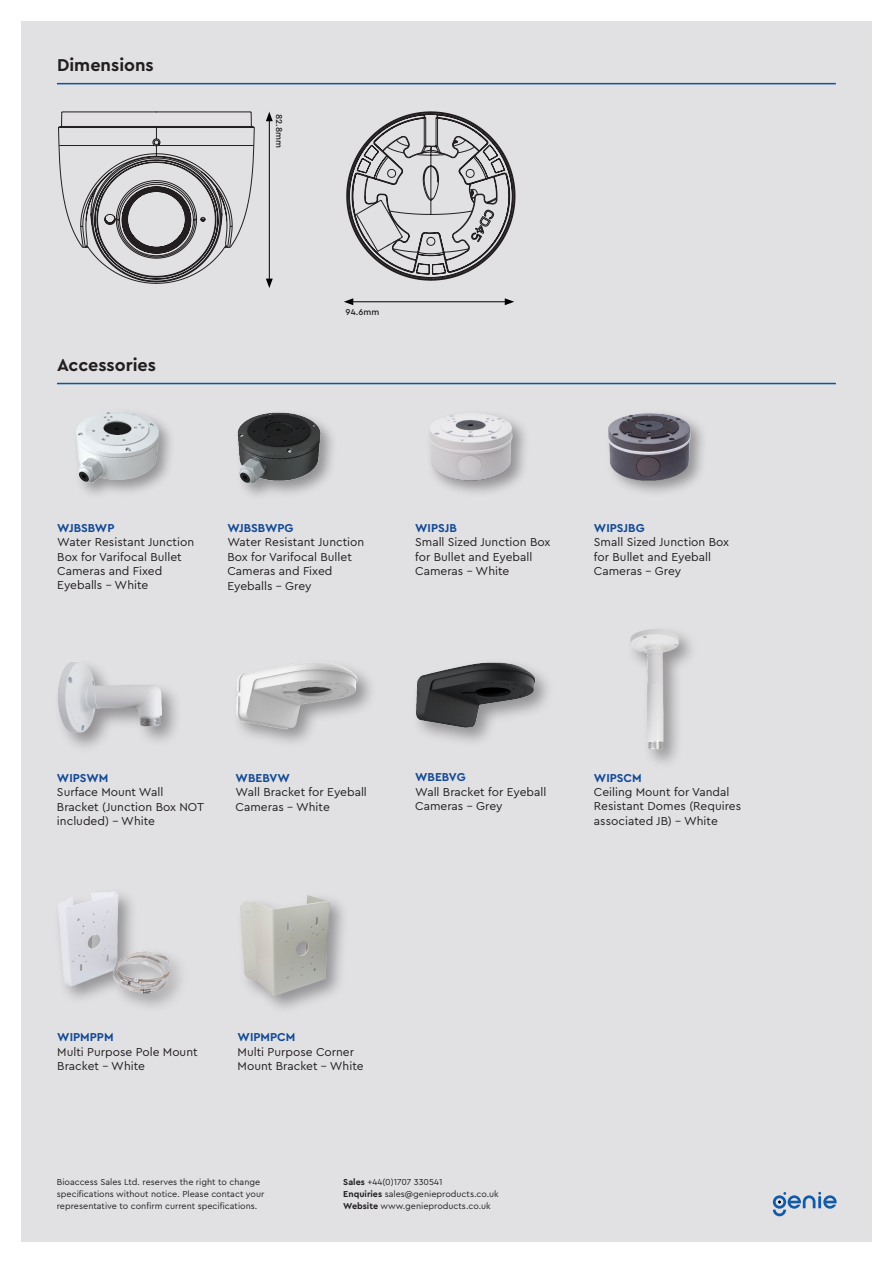
<style>
.page{position:relative;width:893px;height:1263px;background:#fff}
.page>*{position:absolute;margin:0;border:0;box-sizing:border-box;transform-origin:0 0}
.t1{font:700 18px "Cera Pro";color:#231f20}
.t2{font:12px/14.4px "Cera Pro";color:#231f20}
.t3{font:700 12px "Cera Pro";color:#124994}
.t4{font:9px/12px "Cera Pro";color:#231f20}
.t5{font:500 9px "Cera Pro";color:#231f20}
.s1{font-weight:700}
</style>
<div class="page">
<div style="left:21px;top:21px;width:851px;height:1221px;background:#e1e1e4"></div>
<svg style="left:773px;top:1192px;width:64px;height:24px"></svg>
<hr style="left:57px;top:383px;width:779px;height:1px;background:#09559e">
<img style="left:429px;top:414px;width:96px;height:79px">
<img style="left:608px;top:413px;width:95px;height:80px">
<img style="left:58px;top:662px;width:119px;height:85px">
<img style="left:236px;top:663px;width:135px;height:79px">
<div style="left:411px;top:658px;width:144px;height:90px;background:#231f20;opacity:.41"></div>
<img style="left:411px;top:658px;width:128px;height:76px">
<img style="left:58px;top:892px;width:123px;height:115px">
<div style="left:236px;top:890px;width:114px;height:125px;background:#231f20;opacity:.41"></div>
<img style="left:236px;top:890px;width:114px;height:113px">
<img style="left:76px;top:412px;width:95px;height:82px">
<img style="left:237px;top:412px;width:96px;height:84px">
<img style="left:630px;top:629px;width:62px;height:134px">
<hr style="left:57px;top:83px;width:779px;height:1px;background:#09559e">
<hr style="left:269px;top:119px;width:1px;height:162px;background:#000">
<svg style="left:266px;top:112px;width:7px;height:9px"></svg>
<svg style="left:266px;top:279px;width:7px;height:9px"></svg>
<hr style="left:351px;top:301px;width:156px;height:1px;background:#000">
<svg style="left:344px;top:298px;width:9px;height:7px"></svg>
<svg style="left:505px;top:298px;width:9px;height:7px"></svg>
<svg style="left:58px;top:112px;width:197px;height:172px"></svg>
<svg style="left:346px;top:112px;width:169px;height:168px"></svg>
<p class="t1" style="left:57px;top:53px;width:98px">Dimensions</p>
<p class="t5" style="left:285px;top:114px;width:36px;rotate:90deg">82.8mm</p>
<p class="t1" style="left:57px;top:353px;width:100px">Accessories</p>
<p class="t5" style="left:346px;top:306px;width:35px">94.6mm</p>
<p class="t3" style="left:57px;top:520px;width:59px">WJBSBWP</p>
<p class="t2" style="left:57px;top:534px;width:138px">Water Resistant Junction<br>Box for Varifocal Bullet<br>Cameras and Fixed<br>Eyeballs - White</p>
<p class="t3" style="left:227px;top:520px;width:68px">WJBSBWPG</p>
<p class="t2" style="left:227px;top:534px;width:138px">Water Resistant Junction<br>Box for Varifocal Bullet<br>Cameras and Fixed<br>Eyeballs - Grey</p>
<p class="t3" style="left:415px;top:520px;width:43px">WIPSJB</p>
<p class="t2" style="left:415px;top:534px;width:137px">Small Sized Junction Box for Bullet and Eyeball<br>Cameras - White</p>
<p class="t3" style="left:594px;top:520px;width:52px">WIPSJBG</p>
<p class="t2" style="left:594px;top:534px;width:137px">Small Sized Junction Box for Bullet and Eyeball<br>Cameras - Grey</p>
<p class="t3" style="left:57px;top:770px;width:53px">WIPSWM</p>
<p class="t2" style="left:57px;top:784px;width:149px">Surface Mount Wall<br>Bracket (Junction Box NOT included) - White</p>
<p class="t3" style="left:236px;top:770px;width:56px">WBEBVW</p>
<p class="t2" style="left:236px;top:784px;width:133px">Wall Bracket for Eyeball<br>Cameras - White</p>
<p class="t3" style="left:415px;top:769px;width:52px">WBEBVG</p>
<p class="t2" style="left:415px;top:784px;width:133px">Wall Bracket for Eyeball<br>Cameras - Grey</p>
<p class="t3" style="left:594px;top:769px;width:49px">WIPSCM</p>
<p class="t2" style="left:594px;top:784px;width:149px">Ceiling Mount for Vandal<br>Resistant Domes (Requires associated JB) - White</p>
<p class="t3" style="left:57px;top:1029px;width:58px">WIPMPPM</p>
<p class="t2" style="left:57px;top:1044px;width:142px">Multi Purpose Pole Mount<br>Bracket - White</p>
<p class="t3" style="left:238px;top:1029px;width:59px">WIPMPCM</p>
<p class="t2" style="left:238px;top:1044px;width:128px">Multi Purpose Corner<br>Mount Bracket - White</p>
<p class="t4" style="left:57px;top:1175px;width:209px">Bioaccess Sales Ltd. reserves the right to change specifications without notice. Please contact your representative to confirm current specifications.</p>
<p class="t4" style="left:343px;top:1175px;width:157px"><span class="s1">Sales</span> +44(0)1707 330541<br><span class="s1">Enquiries</span> sales@genieproducts.co.uk<br><span class="s1">Website</span> www.genieproducts.co.uk</p>
</div>
